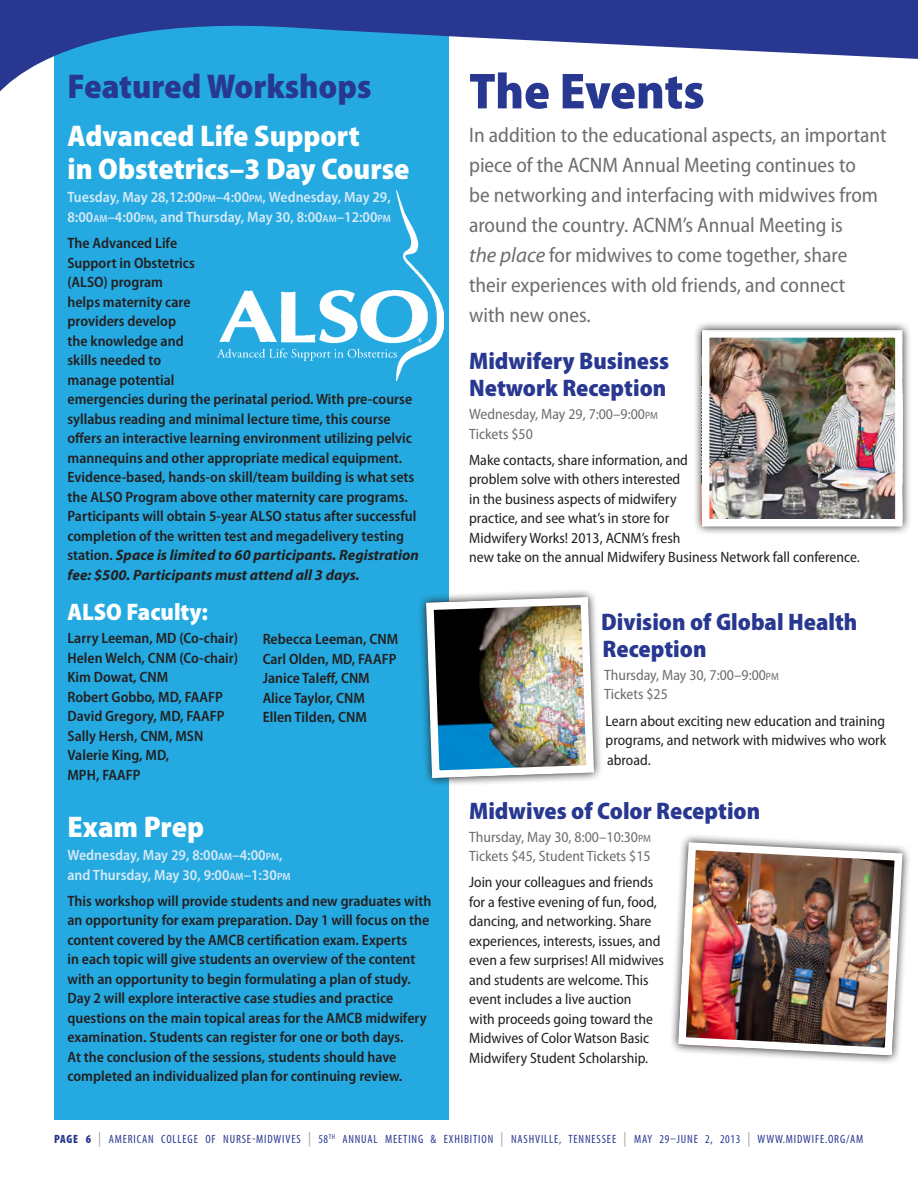
<style>
.page{position:relative;width:918px;height:1188px;background:#fff}
.page>*{position:absolute;margin:0;border:0;box-sizing:border-box;transform-origin:0 0}
.Section_Header{font:900 semi-condensed 51px "Myriad Pro";letter-spacing:-.005em;color:#283890}
.Subhead_20{font:900 semi-condensed 34.5px "Myriad Pro";color:#283890}
.Subhead_16{font:900 semi-condensed 30px/33px "Myriad Pro";color:#fff}
.Subhead_16-2{font:900 semi-condensed 24px/27px "Myriad Pro";color:#283890}
.Subhead_16-3{font:900 semi-condensed 24px "Myriad Pro";color:#fff}
.Introductory_Paragra{font:semi-condensed 21px/30px "Myriad Pro";color:#6c6d70}
.Body_Text{font:600 semi-condensed 15px/19.5px "Myriad Pro";color:#231f20}
.Body_Text-2{font:semi-condensed 15px/19.5px "Myriad Pro";color:#231f20}
.Subhead_secondary_li{font:600 semi-condensed 15px/19.5px "Myriad Pro";color:#d6e9f7}
.Subhead_secondary_li-2{font:semi-condensed 15px/19.5px "Myriad Pro";color:#6c6d70}
.t1{font:condensed 12px "Myriad Pro";letter-spacing:.07em;color:#283890}
.s1{font-size:10.5px}
.s2{font-style:inherit}
.s3{font-weight:700;font-style:italic;font-stretch:normal}
.s4{font-style:italic;font-stretch:normal}
.s5{font-weight:900}
.s6{font-size:15px;color:#a8a9ad}
</style>
<div class="page">
<div style="left:54px;top:0;width:395px;height:1120px;background:#24aae1"></div>
<svg style="left:0;top:0;width:918px;height:92px"></svg>
<img style="left:218px;top:190px;width:225px;height:191px">
<svg style="left:695px;top:323px;width:215px;height:210px;background:#cccaca"></svg>
<img style="left:711px;top:339px;width:183px;height:178px">
<div style="left:702px;top:330px;width:201px;height:196px;border:8px solid #fff"></div>
<svg style="left:419px;top:590px;width:182px;height:195px"></svg>
<img style="left:422px;top:593px;width:176px;height:189px">
<svg style="left:671px;top:835px;width:238px;height:228px"></svg>
<img style="left:678px;top:846px;width:224px;height:210px">
<div style="left:678px;top:842px;width:224px;height:213px;border:8px solid #fff;border-radius:11px"></div>
<p class="Subhead_20" style="left:68px;top:67px;width:305px">Featured Workshops</p>
<p class="Subhead_16" style="left:68px;top:120px;width:344px">Advanced Life Support<br>in Obstetrics–3 Day Course</p>
<p class="Subhead_secondary_li" style="left:68px;top:188px;width:325px">Tuesday, May 28,12:00<span class="s1">PM</span>–4:00<span class="s1">PM</span><span class="s2">,</span> Wednesday, May 29,<br>8:00<span class="s1">AM</span>–4:00<span class="s1">PM</span><span class="s2">,</span> and Thursday, May 30, 8:00<span class="s1">AM</span>–12:00<span class="s1">PM</span></p>
<p class="Body_Text" style="left:68px;top:234px;width:353px">The Advanced Life<br>Support in Obstetrics<br>(ALSO) program<br>helps maternity care<br>providers develop<br>the knowledge and<br>skills needed to<br>manage potential<br>emergencies during the perinatal period. With pre-course syllabus reading and minimal lecture time, this course offers an interactive learning environment utilizing pelvic mannequins and other appropriate medical equipment.<br>Evidence-based, hands-on skill/team building is what sets the ALSO Program above other maternity care programs.<br>Participants will obtain 5-year ALSO status after successful completion of the written test and megadelivery testing station. <span class="s3">Space is limited to 60 participants. Registration fee: $500. Participants must attend all 3 days.</span></p>
<p class="Subhead_16-3" style="left:68px;top:599px;width:142px">ALSO Faculty:</p>
<p class="Body_Text" style="left:68px;top:629px;width:172px">Larry Leeman, MD (Co-chair)<br>Helen Welch, CNM (Co-chair)<br>Kim Dowat, CNM<br>Robert Gobbo, MD, FAAFP<br>David Gregory, MD, FAAFP<br>Sally Hersh, CNM, MSN<br>Valerie King, MD,<br>MPH, FAAFP</p>
<p class="Body_Text" style="left:263px;top:630px;width:137px">Rebecca Leeman, CNM<br>Carl Olden, MD, FAAFP<br>Janice Taleff, CNM<br>Alice Taylor, CNM<br>Ellen Tilden, CNM</p>
<p class="Subhead_16" style="left:68px;top:811px;width:138px">Exam Prep</p>
<p class="Subhead_secondary_li" style="left:68px;top:846px;width:224px">Wednesday, May 29, 8:00<span class="s1">AM</span>–4:00<span class="s1">PM</span><span class="s2">, </span>and Thursday, May 30, 9:00<span class="s1">AM</span>–1:30<span class="s1">PM</span></p>
<p class="Body_Text" style="left:68px;top:891px;width:365px">This workshop will provide students and new graduates with an opportunity for exam preparation. Day 1 will focus on the content covered by the AMCB certification exam. Experts<br>in each topic will give students an overview of the content with an opportunity to begin formulating a plan of study.<br>Day 2 will explore interactive case studies and practice questions on the main topical areas for the AMCB midwifery examination. Students can register for one or both days.<br>At the conclusion of the sessions, students should have completed an individualized plan for continuing review.</p>
<p class="Section_Header" style="left:469px;top:62px;width:237px">The Events</p>
<p class="Introductory_Paragra" style="left:469px;top:121px;width:419px">In addition to the educational aspects, an important piece of the ACNM Annual Meeting continues to<br>be networking and interfacing with midwives from around the country. ACNM’s Annual Meeting is<br><span class="s4">the place</span> for midwives to come together, share their experiences with old friends, and connect with new ones.</p>
<p class="Subhead_16-2" style="left:469px;top:348px;width:202px">Midwifery Business<br>Network Reception</p>
<p class="Subhead_secondary_li-2" style="left:469px;top:405px;width:190px">Wednesday, May 29, 7:00–9:00<span class="s1">PM<br></span>Tickets $50</p>
<p class="Body_Text-2" style="left:469px;top:450px;width:392px">Make contacts, share information, and<br>problem solve with others interested<br>in the business aspects of midwifery<br>practice, and see what’s in store for<br>Midwifery Works! 2013, ACNM’s fresh<br>new take on the annual Midwifery Business Network fall conference.</p>
<p class="Subhead_16-2" style="left:601px;top:608px;width:258px">Division of Global Health<br>Reception</p>
<p class="Subhead_secondary_li-2" style="left:604px;top:665px;width:176px">Thursday, May 30, 7:00–9:00<span class="s1">PM<br></span>Tickets $25</p>
<p class="Body_Text-2" style="left:606px;top:711px;width:282px;text-align:justify">Learn about exciting new education and training programs, and network with midwives who work abroad.</p>
<p class="Subhead_16-2" style="left:469px;top:797px;width:293px">Midwives of Color Reception</p>
<p class="Subhead_secondary_li-2" style="left:469px;top:827px;width:183px">Thursday, May 30, 8:00–10:30<span class="s1">PM<br></span>Tickets $45, Student Tickets $15</p>
<p class="Body_Text-2" style="left:469px;top:873px;width:196px">Join your colleagues and friends for a festive evening of fun, food, dancing, and networking. Share experiences, interests, issues, and even a few surprises! All midwives and students are welcome. This event includes a live auction<br>with proceeds going toward the<br>Midwives of Color Watson Basic<br>Midwifery Student Scholarship.</p>
<p class="t1" style="left:54px;top:1131px;width:811px"><span class="s5">PAGE 6</span> <span class="s6">|</span> AMERICAN COLLEGE OF NURSE-MIDWIVES <span class="s6">|</span> 58<sup>TH</sup> ANNUAL MEETING &amp; EXHIBITION <span class="s6">|</span> NASHVILLE, TENNESSEE <span class="s6">|</span> MAY 29–JUNE 2, 2013 <span class="s6">|</span> WWW.MIDWIFE.ORG/AM</p>
</div>
